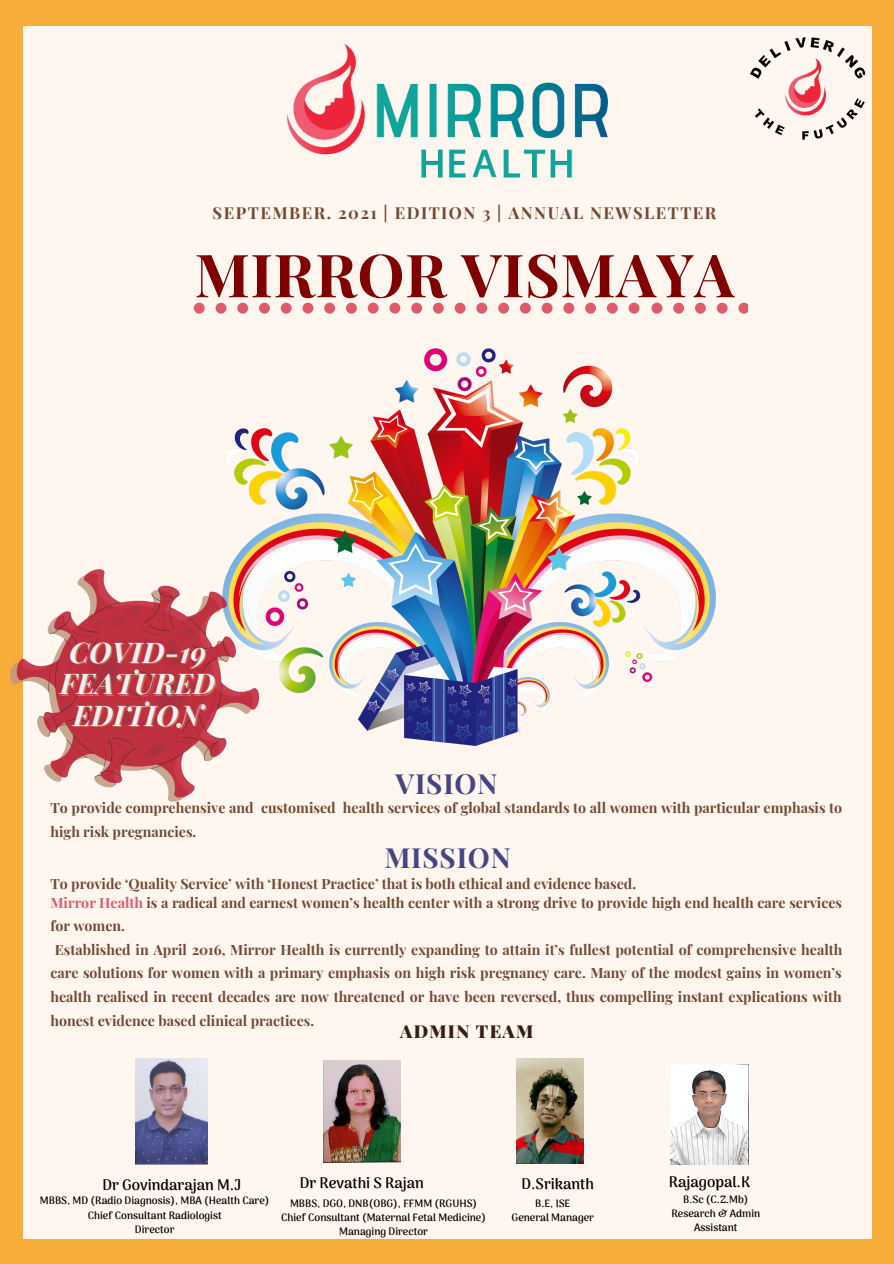
<style>
.page{position:relative;width:894px;height:1264px;background:#fff}
.page>*{position:absolute;margin:0;border:0;box-sizing:border-box;transform-origin:0 0}
.t1{font:700 59.55px "Playfair Display";letter-spacing:.01em;color:#800000}
.t2{font:italic 700 28.65px/31.5px "Playfair Display";letter-spacing:.01em;color:#f0f1f4;text-align:center}
.t3{font:700 27.75px "Playfair Display";letter-spacing:.03em;color:#454582}
.t4{font:900 17.85px "Playfair Display";letter-spacing:.07em;color:#351f16}
.t5{font:700 16.5px "Playfair Display";letter-spacing:.09em;color:#714a36}
.t6{font:700 15px "Arima Madurai";color:#000}
.t7{font:700 14.1px/23.5px "Playfair Display";color:#714a36}
.t8{font:700 10.5px/14.1px "Arima Madurai";color:#000;text-align:center}
.s1{color:#df5b69}
</style>
<div class="page">
<div style="left:0;top:0;width:893px;height:1263px;background:#f8ac39"></div>
<div style="left:24px;top:26px;width:846px;height:1212px;background:#fff6ef"></div>
<img style="left:286px;top:44px;width:322px;height:134px">
<img style="left:789px;top:80px;width:32px;height:7px">
<img style="left:750px;top:37px;width:116px;height:43px">
<img style="left:755px;top:87px;width:110px;height:53px">
<svg style="left:194px;top:303px;width:445px;height:11px"></svg>
<svg style="left:651px;top:303px;width:96px;height:11px"></svg>
<img style="left:323px;top:1060px;width:77px;height:102px">
<img style="left:225px;top:348px;width:490px;height:397px">
<img style="left:136px;top:1058px;width:72px;height:106px">
<img style="left:516px;top:1058px;width:67px;height:105px">
<img style="left:670px;top:1064px;width:78px;height:100px">
<svg style="left:16px;top:569px;width:243px;height:228px"></svg>
<svg style="left:39px;top:588px;width:195px;height:197px"></svg>
<p class="t5" style="left:212px;top:201px;width:505px">SEPTEMBER. 2021 | EDITION 3 | ANNUAL NEWSLETTER</p>
<h1 class="t1" style="left:194px;top:233px;width:541px">MIRROR VISMAYA</h1>
<h2 class="t2" style="left:60px;top:635px;width:156px">COVID-19<br>FEATURED<br>EDITION</h2>
<h3 class="t3" style="left:395px;top:763px;width:103px">VISION</h3>
<p class="t7" style="left:50px;top:795px;width:793px">To provide comprehensive and customised health services of global standards to all women with particular emphasis to high risk pregnancies.</p>
<h3 class="t3" style="left:384px;top:838px;width:128px">MISSION</h3>
<p class="t7" style="left:50px;top:874px;width:792px;line-height:18.3px">To provide ‘Quality Service’ with ‘Honest Practice’ that is both ethical and evidence based.<br><span class="s1">Mirror Health</span> is a radical and earnest women’s health center with a strong drive to provide high end health care services</p>
<p class="t7" style="left:50px;top:913px;width:76px">for women.</p>
<p class="t7" style="left:55px;top:937px;width:788px">Established in April 2016, Mirror Health is currently expanding to attain it’s fullest potential of comprehensive health</p>
<p class="t7" style="left:50px;top:960px;width:792px">care solutions for women with a primary emphasis on high risk pregnancy care. Many of the modest gains in women’s</p>
<p class="t7" style="left:50px;top:984px;width:792px">health realised in recent decades are now threatened or have been reversed, thus compelling instant explications with</p>
<p class="t7" style="left:50px;top:1007px;width:265px">honest evidence based clinical practices.</p>
<p class="t4" style="left:400px;top:1019px;width:135px">ADMIN TEAM</p>
<p class="t6" style="left:102px;top:1176px;width:140px">Dr Govindarajan M.J</p>
<p class="t8" style="left:40px;top:1193px;width:231px">MBBS, MD (Radio Diagnosis), MBA (Health Care)<br>Chief Consultant Radiologist<br>Director</p>
<p class="t6" style="left:521px;top:1174px;width:74px">D.Srikanth</p>
<p class="t6" style="left:668px;top:1173px;width:83px">Rajagopal.K</p>
<p class="t8" style="left:671px;top:1192px;width:90px">B.Sc (C.Z.Mb)<br>Research &amp; Admin<br>Assistant</p>
<p class="t6" style="left:299px;top:1174px;width:126px">Dr Revathi S Rajan</p>
<p class="t8" style="left:281px;top:1196px;width:206px">MBBS, DGO, DNB(OBG), FFMM (RGUHS)<br>Chief Consultant (Maternal Fetal Medicine)<br>Managing Director</p>
<p class="t8" style="left:511px;top:1196px;width:84px">B.E, ISE<br>General Manager</p>
</div>
